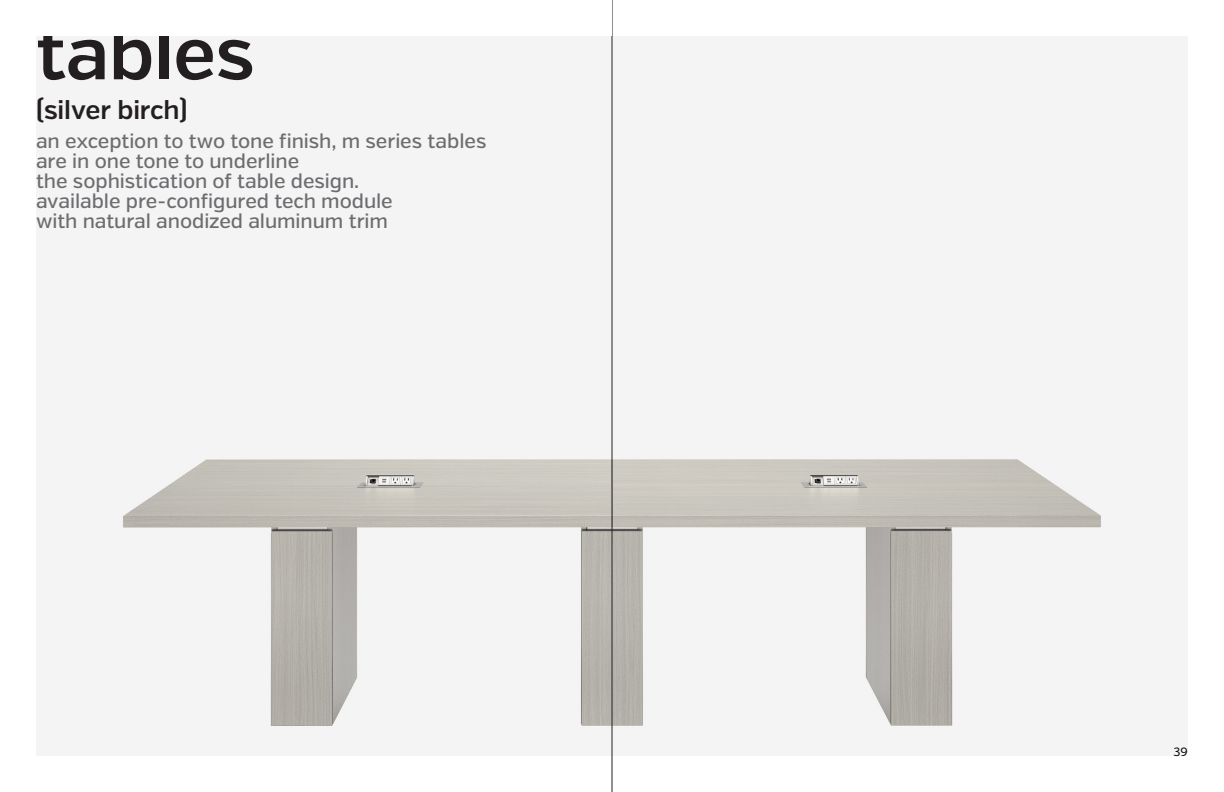
<style>
.page{position:relative;width:1224px;height:792px;background:#fff}
.page>*{position:absolute;margin:0;border:0;box-sizing:border-box;transform-origin:0 0}
.t1{font:600 73.8px "Verb";letter-spacing:-.005em;color:#231f20}
.t2{font:600 26px "Verb";letter-spacing:-.005em;color:#231f20}
.iDesk_Information{font:500 20px "Verb";letter-spacing:-.005em;color:#6c6d70}
.t3{font:12px "Verb";color:#000}
</style>
<div class="page">
<img style="left:114px;top:456px;width:1002px;height:276px">
<hr style="left:612px;top:0;width:1px;height:792px;background:#231f20">
<p class="t1" style="left:36px;top:9px;width:220px">tables</p>
<p class="t2" style="left:36px;top:94px;width:153px">(silver birch)</p>
<p class="iDesk_Information" style="left:36px;top:129px;width:452px">an exception to two tone finish, m series tables</p>
<p class="iDesk_Information" style="left:36px;top:149px;width:265px">are in one tone to underline</p>
<p class="iDesk_Information" style="left:36px;top:169px;width:325px">the sophistication of table design.</p>
<p class="iDesk_Information" style="left:36px;top:189px;width:358px">available pre-configured tech module</p>
<p class="iDesk_Information" style="left:36px;top:209px;width:354px">with natural anodized aluminum trim</p>
<p class="t3" style="left:1174px;top:745px;width:16px">39</p>
</div>
